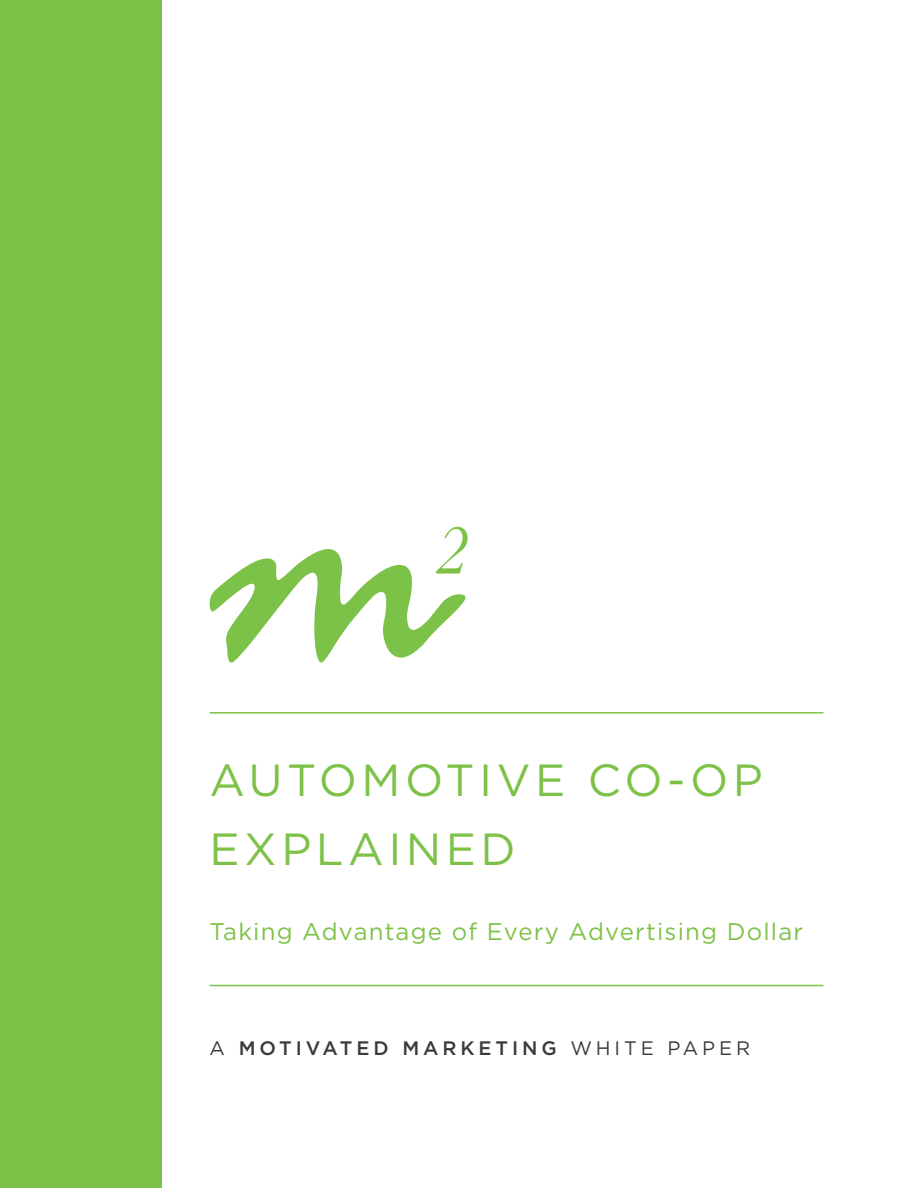
<style>
.page{position:relative;width:918px;height:1188px;background:#fff}
.page>*{position:absolute;margin:0;border:0;box-sizing:border-box;transform-origin:0 0}
.t1{font:45px/69px "Gotham";letter-spacing:.1em;color:#7dc248}
.t2{font:24px "Gotham";letter-spacing:.05em;color:#7dc248}
.t3{font:500 19.5px "Gotham";letter-spacing:.2em;color:#393b3a}
.s1{font-weight:400}
</style>
<div class="page">
<svg style="left:209px;top:527px;width:259px;height:136px"></svg>
<hr style="left:210px;top:985px;width:613px;height:1px;background:#7dc249">
<hr style="left:210px;top:712px;width:613px;height:2px;background:#7dc249">
<div style="left:0;top:0;width:162px;height:1188px;background:#7dc248"></div>
<h1 class="t1" style="left:210px;top:745px;width:555px">AUTOMOTIVE CO-OP<br>EXPLAINED</h1>
<p class="t2" style="left:210px;top:916px;width:595px">Taking Advantage of Every Advertising Dollar</p>
<p class="t3" style="left:210px;top:1035px;width:542px"><span class="s1">A</span> MOTIVATED MARKETING <span class="s1">WHITE PAPER</span></p>
</div>
